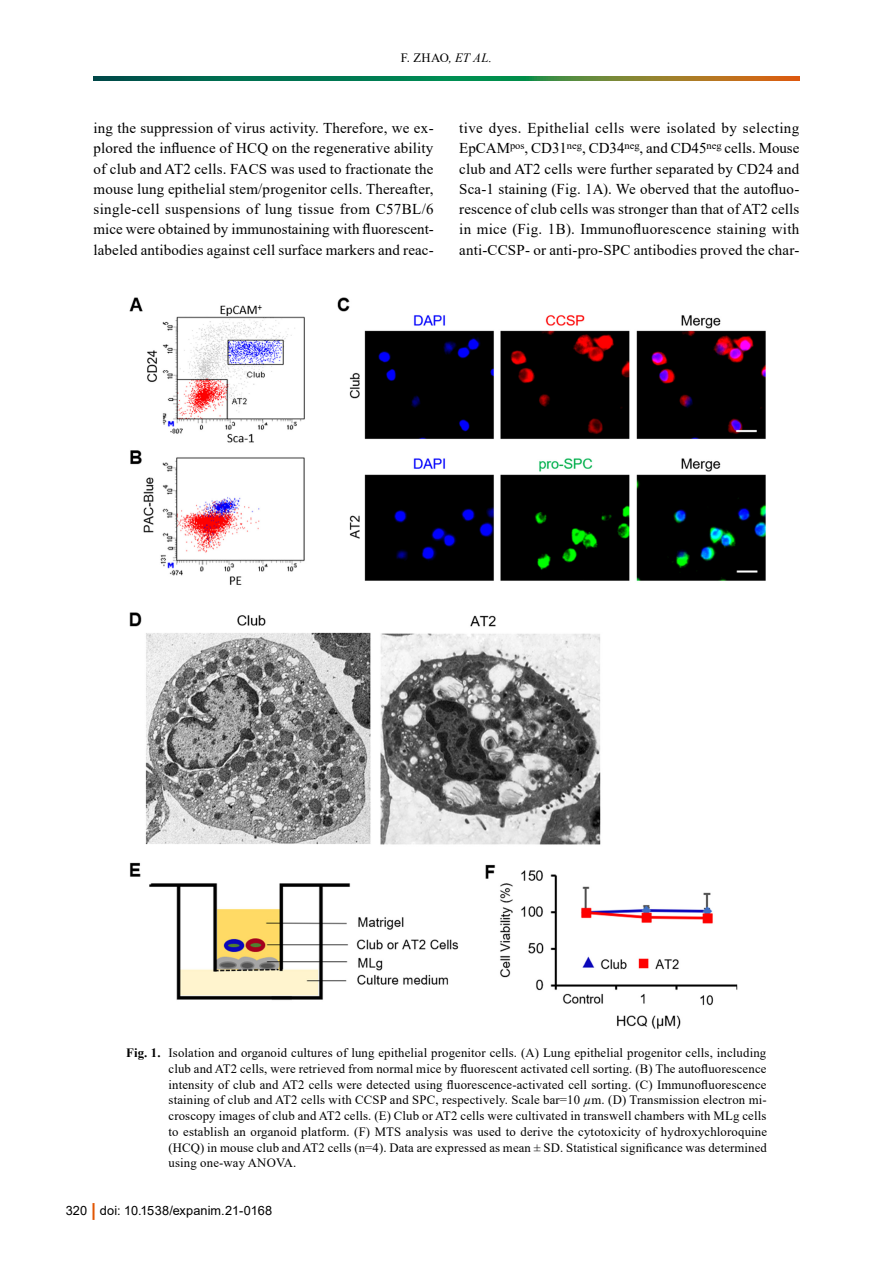
<style>
.page{position:relative;width:893px;height:1263px;background:#fff}
.page>*{position:absolute;margin:0;border:0;box-sizing:border-box;transform-origin:0 0}
.t1{font:15px/20.2px "Times New Roman";letter-spacing:.01em;color:#000;text-align:justify}
.t2{font:12.75px/15.8px "Times New Roman";letter-spacing:.01em;color:#000;text-align:justify}
.t3{font:12.75px "Arial";letter-spacing:.005em;color:#000}
.s1{font-style:italic}
.s2{font-weight:700}
.s3{font-weight:700;font-size:18px;color:#e15400}
</style>
<div class="page">
<svg style="left:94px;top:77px;width:705px;height:4px;background:#377842"></svg>
<img style="left:129px;top:297px;width:637px;height:732px">
<p class="t2" style="left:401px;top:49px;width:93px">F. ZHAO<span class="s1">, ET AL.</span></p>
<p class="t1" style="left:94px;top:118px;width:342px">ing the suppression of virus activity. Therefore, we ex&shy;plored the influence of HCQ on the regenerative ability of club and AT2 cells. FACS was used to fractionate the mouse lung epithelial stem/progenitor cells. Thereafter, single-cell suspensions of lung tissue from C57BL/6 mice were obtained by immunostaining with fluorescent&shy;labeled antibodies against cell surface markers and reac-</p>
<p class="t1" style="left:459px;top:118px;width:342px">tive dyes. Epithelial cells were isolated by selecting EpCAM<sup>pos</sup>, CD31<sup>neg</sup>, CD34<sup>neg</sup>, and CD45<sup>neg</sup> cells. Mouse club and AT2 cells were further separated by CD24 and Sca-1 staining (Fig. 1A). We oberved that the autofluo&shy;rescence of club cells was stronger than that of AT2 cells in mice (Fig. 1B). Immunofluorescence staining with anti-CCSP- or anti-pro-SPC antibodies proved the char-</p>
<p class="t2" style="left:169px;top:1044px;width:600px;text-indent:-42px"><span class="s2">Fig. 1.</span> Isolation and organoid cultures of lung epithelial progenitor cells. (A) Lung epithelial progenitor cells, including club and AT2 cells, were retrieved from normal mice by fluorescent activated cell sorting. (B) The autofluorescence intensity of club and AT2 cells were detected using fluorescence-activated cell sorting. (C) Immunofluorescence staining of club and AT2 cells with CCSP and SPC, respectively. Scale bar=10 <span class="s1">µ</span>m. (D) Transmission electron mi&shy;croscopy images of club and AT2 cells. (E) Club or AT2 cells were cultivated in transwell chambers with MLg cells to establish an organoid platform. (F) MTS analysis was used to derive the cytotoxicity of hydroxychloroquine (HCQ) in mouse club and AT2 cells (n=4). Data are expressed as mean ± SD. Statistical significance was determined using one-way ANO</p>
<p class="t2" style="left:276px;top:1155px;width:22px">VA.</p>
<p class="t3" style="left:66px;top:1202px;width:208px">320 <span class="s3">|</span> doi: 10.1538/expanim.21-0168</p>
</div>
